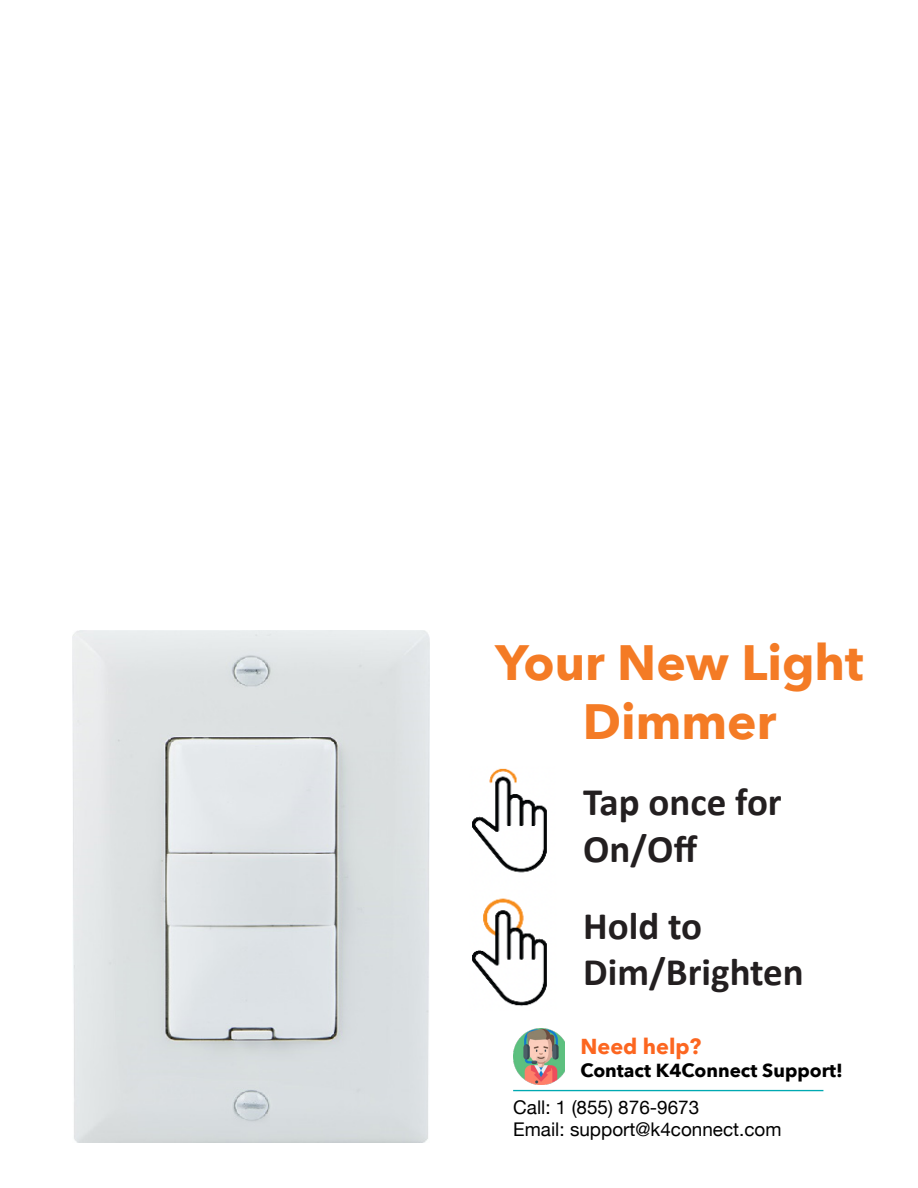
<style>
.page{position:relative;width:918px;height:1188px;background:#fff}
.page>*{position:absolute;margin:0;border:0;box-sizing:border-box;transform-origin:0 0}
.t1{font:700 49.5px/59.4px "Avenir Next";color:#f47b25;text-align:center}
.t2{font:700 39px "Calibri";color:#231f20}
.t3{font:700 21.6px "Avenir Next";color:#fc6620}
.t4{font:18.9px "Helvetica Neue";color:#000}
.t5{font:700 18.9px "Avenir Next";color:#000}
</style>
<div class="page">
<img style="left:72px;top:630px;width:358px;height:513px">
<img style="left:472px;top:768px;width:75px;height:238px">
<hr style="left:513px;top:1090px;width:310px;height:1px;background:#00a9b2">
<img style="left:513px;top:1029px;width:52px;height:55px">
<p class="t1" style="left:496px;top:632px;width:370px">Your New Light<br>Dimmer</p>
<p class="t2" style="left:583px;top:775px;width:200px">Tap once for</p>
<p class="t2" style="left:583px;top:822px;width:116px">On/Off</p>
<p class="t2" style="left:583px;top:898px;width:121px">Hold to</p>
<p class="t2" style="left:583px;top:945px;width:222px">Dim/Brighten</p>
<p class="t3" style="left:580px;top:1028px;width:123px">Need help?</p>
<p class="t5" style="left:580px;top:1054px;width:264px">Contact K4Connect Support!</p>
<p class="t4" style="left:513px;top:1093px;width:187px">Call: 1 (855) 876-9673</p>
<p class="t4" style="left:513px;top:1116px;width:270px">Email: support@k4connect.com</p>
</div>
